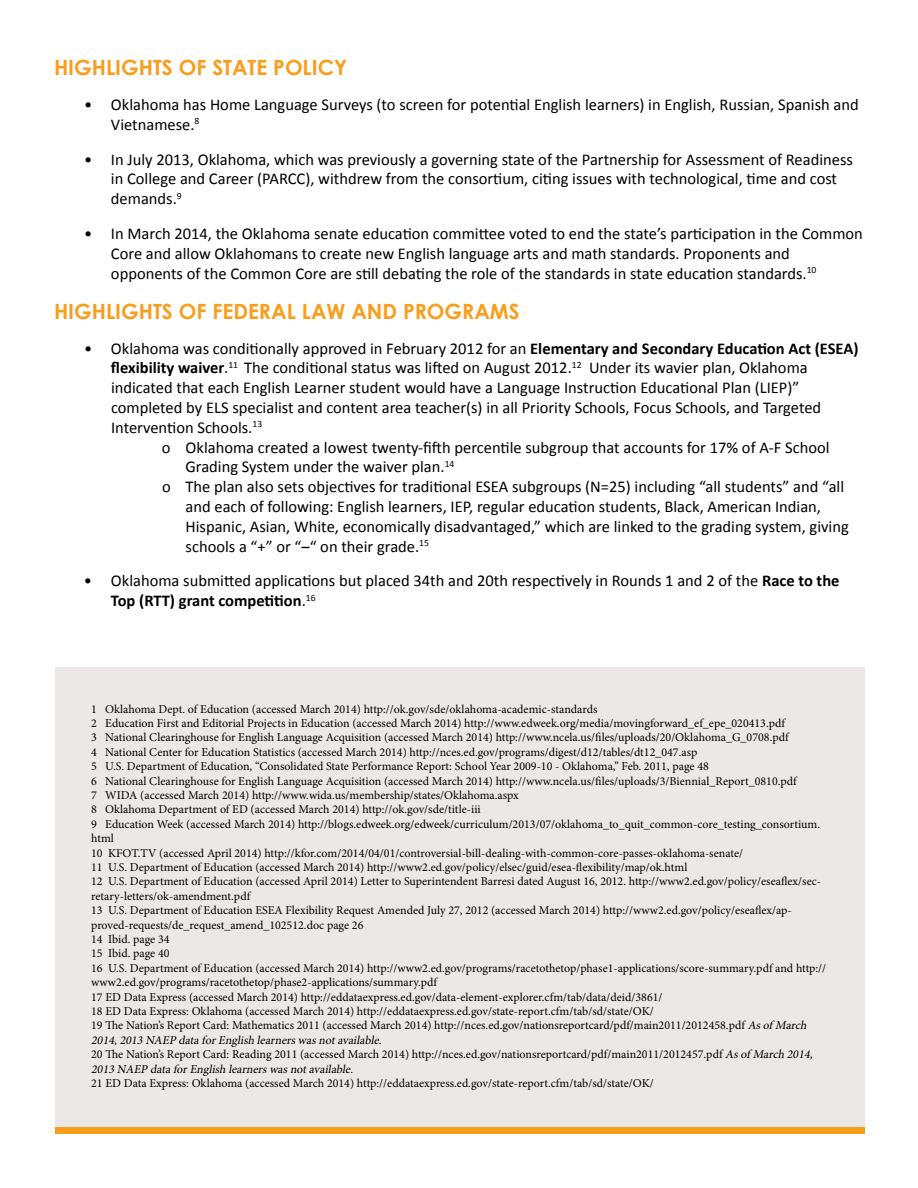
<style>
.page{position:relative;width:918px;height:1188px;background:#fff}
.page>*{position:absolute;margin:0;border:0;box-sizing:border-box;transform-origin:0 0}
.t1{font:700 21px "Century Gothic";color:#f99d1c}
.t2{font:16.5px/19.8px "Calibri";color:#000}
.t3{font:12px/14.4px "Minion Pro";color:#000}
.s1{font-weight:700}
.s2{font-style:italic}
</style>
<div class="page">
<div style="left:55px;top:668px;width:810px;height:466px;background:#ece8e7"></div>
<div style="left:56px;top:1128px;width:810px;height:6px;background:#f99d1c"></div>
<h1 class="t1" style="left:54px;top:52px;width:295px">HIGHLIGHTS OF STATE POLICY</h1>
<h2 class="t2" style="left:111px;top:95px;width:749px;text-indent:-27px">• Oklahoma has Home Language Surveys (to screen for potential English learners) in English, Russian, Spanish and<br>Vietnamese.<sup>8</sup></h2>
<h2 class="t2" style="left:111px;top:149px;width:744px;text-indent:-27px">• In July 2013, Oklahoma, which was previously a governing state of the Partnership for Assessment of Readiness in College and Career (PARCC), withdrew from the consortium, citing issues with technological, time and cost demands.<sup>9</sup></h2>
<p class="t2" style="left:111px;top:224px;width:753px;text-indent:-27px">• In March 2014, the Oklahoma senate education committee voted to end the state’s participation in the Common<br>Core and allow Oklahomans to create new English language arts and math standards. Proponents and opponents of the Common Core are still debating the role of the standards in state education standards.<sup>10</sup></p>
<h1 class="t1" style="left:54px;top:295px;width:467px">HIGHLIGHTS OF FEDERAL LAW AND PROGRAMS</h1>
<h2 class="t2" style="left:84px;top:338px;width:776px">• Oklahoma was conditionally approved in February 2012 for an <span class="s1">Elementary and Secondary Education Act (ESEA)</span></h2>
<h2 class="t2" style="left:111px;top:358px;width:698px"><span class="s1">flexibility waiver</span>.<sup>11</sup> The conditional status was lifted on August 2012.<sup>12</sup> Under its wavier plan, Oklahoma</h2>
<h2 class="t2" style="left:111px;top:378px;width:690px">indicated that each English Learner student would have a Language Instruction Educational Plan (LIEP)”</h2>
<h2 class="t2" style="left:111px;top:398px;width:712px">completed by ELS specialist and content area teacher(s) in all Priority Schools, Focus Schools, and Targeted</h2>
<h2 class="t2" style="left:111px;top:417px;width:153px">Intervention Schools.<sup>13</sup></h2>
<h2 class="t2" style="left:162px;top:437px;width:669px">o Oklahoma created a lowest twenty-fifth percentile subgroup that accounts for 17% of A-F School</h2>
<h2 class="t2" style="left:186px;top:457px;width:270px">Grading System under the waiver plan.<sup>14</sup></h2>
<h2 class="t2" style="left:162px;top:477px;width:684px">o The plan also sets objectives for traditional ESEA subgroups (N=25) including “all students” and “all</h2>
<h2 class="t2" style="left:186px;top:497px;width:637px">and each of following: English learners, IEP, regular education students, Black, American Indian,</h2>
<h2 class="t2" style="left:186px;top:516px;width:665px">Hispanic, Asian, White, economically disadvantaged,” which are linked to the grading system, giving</h2>
<h2 class="t2" style="left:186px;top:536px;width:245px">schools a “+” or “–“ on their grade.<sup>15</sup></h2>
<h2 class="t2" style="left:111px;top:571px;width:730px;text-indent:-27px">• Oklahoma submitted applications but placed 34th and 20th respectively in Rounds 1 and 2 of the <span class="s1">Race to the<br>Top (RTT) grant competition</span>.<sup>16</sup></h2>
<p class="t3" style="left:91px;top:702px;width:737px">1 Oklahoma Dept. of Education (accessed March 2014) http://ok.gov/sde/oklahoma-academic-standards<br>2 Education First and Editorial Projects in Education (accessed March 2014) http://www.edweek.org/media/movingforward_ef_epe_020413.pdf<br>3 National Clearinghouse for English Language Acquisition (accessed March 2014) http://www.ncela.us/files/uploads/20/Oklahoma_G_0708.pdf<br>4 National Center for Education Statistics (accessed March 2014) http://nces.ed.gov/programs/digest/d12/tables/dt12_047.asp<br>5 U.S. Department of Education, “Consolidated State Performance Report: School Year 2009-10 - Oklahoma,” Feb. 2011, page 48<br>6 National Clearinghouse for English Language Acquisition (accessed March 2014) http://www.ncela.us/files/uploads/3/Biennial_Report_0810.pdf<br>7 WIDA (accessed March 2014) http://www.wida.us/membership/states/Oklahoma.aspx<br>8 Oklahoma Department of ED (accessed March 2014) http://ok.gov/sde/title-iii<br>9 Education Week (accessed March 2014) http://blogs.edweek.org/edweek/curriculum/2013/07/oklahoma_to_quit_common-core_testing_consortium. html<br>10 KFOT.TV (accessed April 2014) http://kfor.com/2014/04/01/controversial-bill-dealing-with-common-core-passes-oklahoma-senate/<br>11 U.S. Department of Education (accessed March 2014) http://www2.ed.gov/policy/elsec/guid/esea-flexibility/map/ok.html<br>12 U.S. Department of Education (accessed April 2014) Letter to Superintendent Barresi dated August 16, 2012. http://www2.ed.gov/policy/eseaflex/sec&shy;retary-letters/ok-amendment.pdf<br>13 U.S. Department of Education ESEA Flexibility Request Amended July 27, 2012 (accessed March 2014) http://www2.ed.gov/policy/eseaflex/ap&shy;proved-requests/de_request_amend_102512.doc page 26<br>14 Ibid. page 34<br>15 Ibid. page 40<br>16 U.S. Department of Education (accessed March 2014) http://www2.ed.gov/programs/racetothetop/phase1-applications/score-summary.pdf and http:// www2.ed.gov/programs/racetothetop/phase2-applications/summary.pdf<br>17 ED Data Express (accessed March 2014) http://eddataexpress.ed.gov/data-element-explorer.cfm/tab/data/deid/3861/<br>18 ED Data Express: Oklahoma (accessed March 2014) http://eddataexpress.ed.gov/state-report.cfm/tab/sd/state/OK/<br>19 The Nation’s Report Card: Mathematics 2011 (accessed March 2014) http://nces.ed.gov/nationsreportcard/pdf/main2011/2012458.pdf <span class="s2">Asof March 2014,2013 NAEP dataforEnglish learnerswasnotavailable</span>.<br>20 The Nation’s Report Card: Reading 2011 (accessed March 2014) http://nces.ed.gov/nationsreportcard/pdf/main2011/2012457.pdf <span class="s2">Asof March 2014, 2013 NAEP dataforEnglish learnerswasnotavailable</span>.<br>21 ED Data Express: Oklahoma (accessed March 2014) http://eddataexpress.ed.gov/state-report.cfm/tab/sd/state/OK/</p>
</div>
